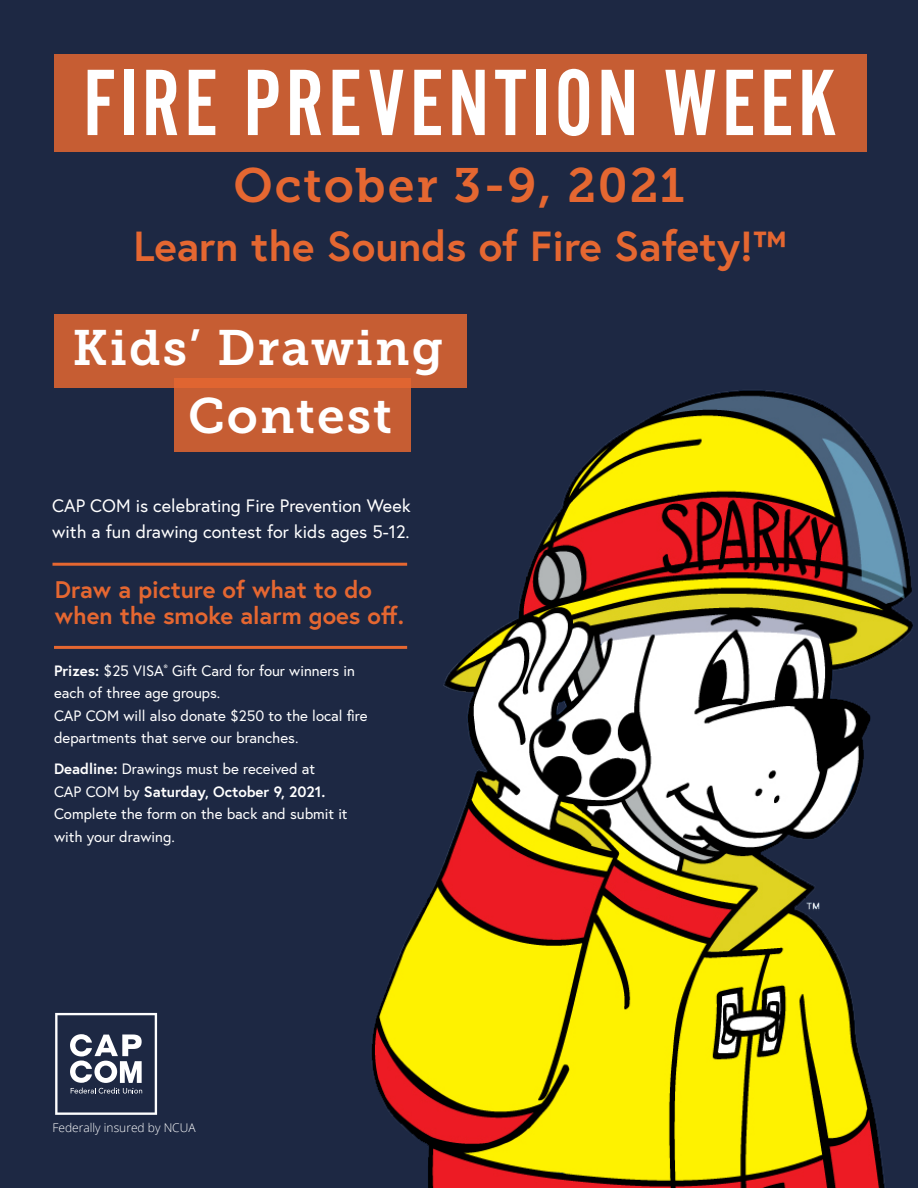
<style>
.page{position:relative;width:918px;height:1188px;background:#1d2843}
.page>*{position:absolute;margin:0;border:0;box-sizing:border-box;transform-origin:0 0}
.t1{font:97.95px "Alternate Got No 2 D";letter-spacing:.045em;color:#fff}
.t2{font:49.5px "Museo Slab 700";letter-spacing:.04em;color:#fff}
.t3{font:48px "Museo Slab 700";letter-spacing:.04em;color:#e56731}
.t4{font:700 42px "Europa";color:#e56731}
.t5{font:700 24px/25.5px "Europa";color:#e56731}
.t6{font:18px/25.5px "Europa";color:#fff}
.t7{font:15px/22.5px "Europa";color:#fff}
.t8{font:300 12px "Open Sans";color:#fff}
.s1{font-weight:700}
</style>
<div class="page">
<img style="left:327px;top:390px;width:586px;height:798px">
<svg style="left:55px;top:1013px;width:102px;height:102px"></svg>
<div style="left:54px;top:54px;width:812px;height:97px;background:#c65d33"></div>
<div style="left:54px;top:314px;width:413px;height:74px;background:#c65d33"></div>
<svg style="left:174px;top:378px;width:237px;height:74px;fill:#c65d33"></svg>
<hr style="left:52px;top:563px;width:355px;height:3px;background:#e56731">
<hr style="left:54px;top:646px;width:353px;height:3px;background:#e56731">
<p class="t1" style="left:83px;top:51px;width:755px">FIRE PREVENTION WEEK</p>
<p class="t3" style="left:234px;top:158px;width:452px">October 3-9, 2021</p>
<p class="t4" style="left:133px;top:218px;width:655px">Learn the Sounds of Fire Safety!™</p>
<p class="t2" style="left:72px;top:320px;width:372px">Kids’ Drawing</p>
<p class="t2" style="left:188px;top:387px;width:205px">Contest</p>
<p class="t6" style="left:52px;top:493px;width:360px">CAP COM is celebrating Fire Prevention Week with a fun drawing contest for kids ages 5-12.</p>
<p class="t5" style="left:55px;top:576px;width:351px">Draw a picture of what to do when the smoke alarm goes off.</p>
<p class="t7" style="left:54px;top:659px;width:315px"><span class="s1">Prizes:</span> $25 VISA<sup>®</sup> Gift Card for four winners in each of three age groups.<br>CAP COM will also donate $250 to the local fire departments that serve our branches.</p>
<p class="t7" style="left:54px;top:758px;width:295px"><span class="s1">Deadline:</span> Drawings must be received at<br>CAP COM by <span class="s1">Saturday, October 9, 2021.<br></span>Complete the form on the back and submit it with your drawing.</p>
<p class="t8" style="left:52px;top:1120px;width:145px">Federally insured by NCUA</p>
</div>
